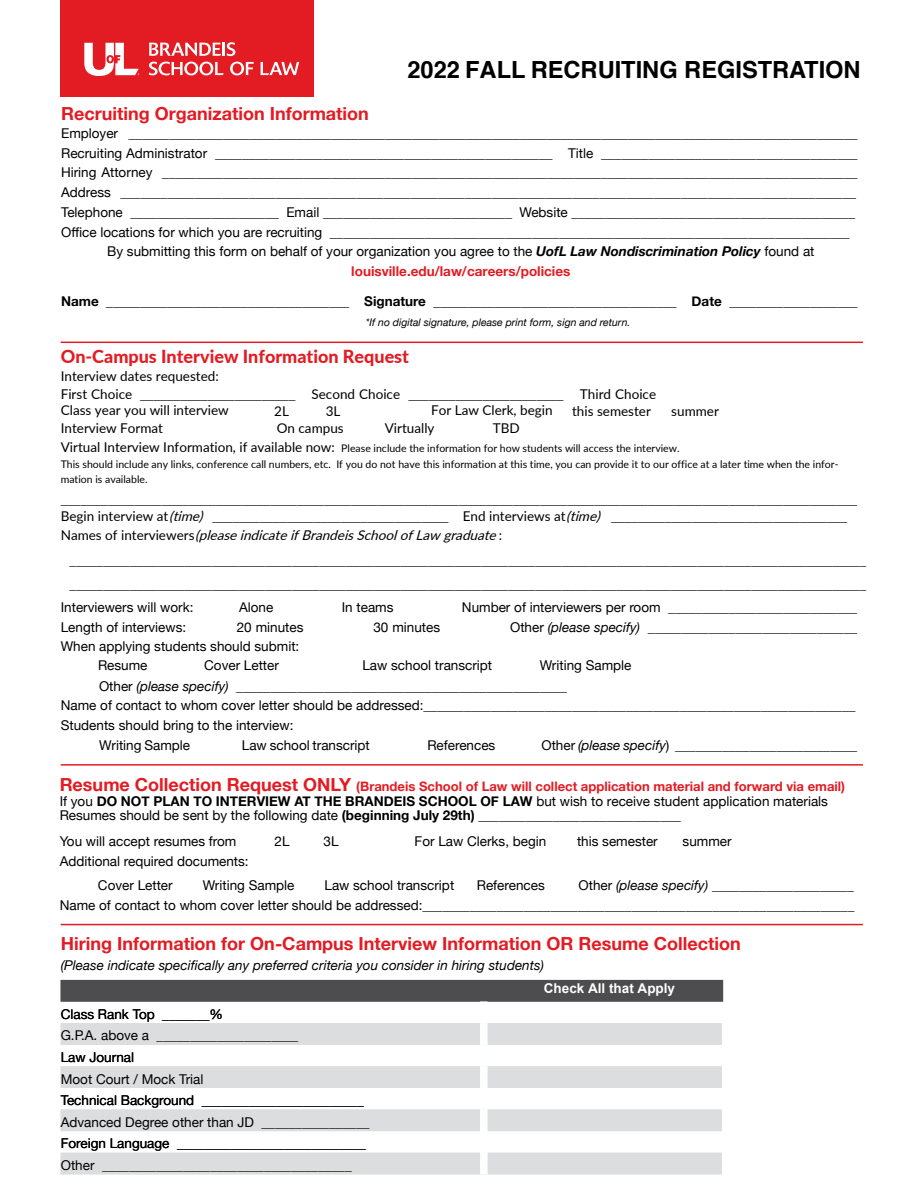
<style>
.page{position:relative;width:918px;height:1188px;background:#fff}
.page>*{position:absolute;margin:0;border:0;box-sizing:border-box;transform-origin:0 0}
.t1{font:700 23.7px "Helvetica";color:#000}
.t2{font:700 18px "Helvetica Neue";color:#e31b23}
.t3{font:800 18px "Lato";color:#e31b23}
.t4{font:13.5px/19.6px "Helvetica Neue";color:#000}
.t5{font:100 13.5px/16.5px "Helvetica Neue";color:#000}
.t6{font:700 13.5px "Helvetica Neue";color:#000}
.t7{font:13.5px "Lato";color:#000}
.t8{font:italic 13.5px "Helvetica Neue";color:#000}
.t9{font:italic 13.5px "Lato";color:#000}
.t10{font:13.5px "Lato";color:#000}
.t11{font:700 13.5px "Arial";color:#fff}
.t12{font:700 13.05px "Helvetica Neue";color:#e31b23}
.t13{font:10.5px/16px "Lato";color:#000}
.t14{font:italic 10.5px "Helvetica Neue";color:#000}
.s1{font-style:inherit}
.s2{font-weight:700;font-style:italic}
.s3{font-weight:700;color:#e31b23}
.s4{font-family:"Lato";font-weight:400}
.s5{font-size:13.5px}
.s6{font-family:"Lato";font-weight:400;font-style:italic}
.s7{font-style:normal}
.s8{font-style:italic}
.s9{font-size:18px}
.s10{font-weight:700}
</style>
<div class="page">
<div style="left:61px;top:0;width:253px;height:96px;background:#e31b23"></div>
<svg style="left:84px;top:43px;width:55px;height:33px"></svg>
<svg style="left:149px;top:42px;width:86px;height:14px"></svg>
<svg style="left:149px;top:62px;width:75px;height:13px"></svg>
<svg style="left:230px;top:62px;width:24px;height:13px"></svg>
<svg style="left:261px;top:62px;width:38px;height:13px"></svg>
<hr style="left:61px;top:342px;width:802px;height:1px;background:#e31b23">
<hr style="left:61px;top:764px;width:802px;height:2px;background:#e31b23">
<hr style="left:61px;top:924px;width:802px;height:1px;background:#e31b23">
<div style="left:61px;top:980px;width:662px;height:22px;background:#4d4d4f"></div>
<div style="left:61px;top:1023px;width:661px;height:22px;background:#dcddde"></div>
<svg style="left:61px;top:1066px;width:661px;height:108px;fill:#dcddde"></svg>
<div style="left:480px;top:1023px;width:8px;height:22px;background:#fff"></div>
<div style="left:480px;top:1066px;width:8px;height:22px;background:#fff"></div>
<div style="left:480px;top:1088px;width:8px;height:22px;background:#fff"></div>
<div style="left:480px;top:1110px;width:8px;height:21px;background:#fff"></div>
<div style="left:480px;top:1131px;width:8px;height:22px;background:#fff"></div>
<div style="left:480px;top:1153px;width:8px;height:21px;background:#fff"></div>
<h1 class="t1" style="left:407px;top:50px;width:455px">202<span class="s1">2</span> FALL RECRUITING REGISTRATION</h1>
<h2 class="t2" style="left:61px;top:99px;width:309px">Recruiting Organization Information</h2>
<p class="t4" style="left:61px;top:124px;width:798px;text-align:center">Employer ____________________________________________________________________________________________________________ Recruiting Administrator __________________________________________________ Title ______________________________________ Hiring Attorney _______________________________________________________________________________________________________ Address _____________________________________________________________________________________________________________ Telephone ______________________ Email ____________________________ Website __________________________________________ Office locations for which you are recruiting _____________________________________________________________________________ By submitting this form on behalf of your organization you agree to the <span class="s2">UofL Law Nondiscrimination Policy</span> found at <span class="s3">louisville.edu/law/careers/policies</span></p>
<p class="t6" style="left:61px;top:290px;width:798px">Name ____________________________________ Signature ____________________________________ Date ___________________</p>
<p class="t14" style="left:366px;top:315px;width:266px">*If no digital signature, please print form, sign and return.</p>
<h2 class="t3" style="left:61px;top:343px;width:350px">On-Campus Interview Information Request</h2>
<p class="t7" style="left:61px;top:366px;width:160px">Interview dates requested:</p>
<p class="t5" style="left:61px;top:385px;width:597px"><span class="s4">First Choice</span> _______________________ <span class="s4">Second Choice</span> _______________________ <span class="s4">Third Choice</span></p>
<p class="t7" style="left:61px;top:400px;width:170px">Class year you will interview</p>
<p class="t7" style="left:274px;top:401px;width:16px">2L</p>
<p class="t10" style="left:431px;top:400px;width:123px">For Law Clerk, begin</p>
<p class="t7" style="left:61px;top:419px;width:104px">Interview Format</p>
<p class="t7" style="left:277px;top:419px;width:68px">On campus</p>
<p class="t7" style="left:385px;top:419px;width:51px">Virtually</p>
<p class="t7" style="left:493px;top:419px;width:28px">TBD</p>
<p class="t13" style="left:61px;top:440px;width:779px"><span class="s5">Virtual Interview Information, if available now:</span> Please include the information for how students will access the interview.<br>This should include any links, conference call numbers, etc. If you do not have this information at this time, you can provide it to our office at a later time when the infor-</p>
<p class="t13" style="left:61px;top:471px;width:88px">mation is available.</p>
<p class="t5" style="left:61px;top:491px;width:798px">______________________________________________________________________________________________________________________<br><span class="s4">Begin interview at</span> <span class="s6">(time)</span> ___________________________________ <span class="s4">End interviews at</span> <span class="s6">(time)</span> ___________________________________</p>
<p class="t9" style="left:61px;top:526px;width:443px"><span class="s7">N a m e s o f i n t e r v i e w e r s</span> (pleaseindicateifBrandeisSchoolofLaw graduate <span class="s7">:</span></p>
<p class="t5" style="left:70px;top:551px;width:798px">______________________________________________________________________________________________________________________</p>
<p class="t4" style="left:61px;top:598px;width:134px">Interviewers will work:</p>
<p class="t4" style="left:239px;top:598px;width:36px">Alone</p>
<p class="t4" style="left:342px;top:598px;width:53px">In teams</p>
<p class="t4" style="left:462px;top:598px;width:397px">Number of interviewers per room ____________________________</p>
<p class="t4" style="left:61px;top:618px;width:127px">Length of interviews:</p>
<p class="t4" style="left:237px;top:618px;width:68px">20 minutes</p>
<p class="t4" style="left:373px;top:618px;width:68px">30 minutes</p>
<p class="t4" style="left:510px;top:618px;width:349px">Other <span class="s8">(please specify)</span> _______________________________</p>
<p class="t4" style="left:98px;top:638px;width:203px;line-height:19px;text-indent:-37px">When applying students should submit:<br>Resume</p>
<p class="t10" style="left:326px;top:401px;width:16px">3L</p>
<p class="t10" style="left:572px;top:401px;width:80px">this semester</p>
<p class="t10" style="left:671px;top:401px;width:49px">summer</p>
<p class="t5" style="left:70px;top:575px;width:798px">______________________________________________________________________________________________________________________</p>
<p class="t4" style="left:99px;top:655px;width:534px;line-height:21.1px;text-indent:441px">Writing Sample<br>Other <span class="s8">(please specify)</span> _________________________________________________</p>
<p class="t4" style="left:61px;top:697px;width:796px">Name of contact to whom cover letter should be addressed:________________________________________________________________</p>
<p class="t4" style="left:61px;top:716px;width:234px">Students should bring to the interview:</p>
<p class="t4" style="left:99px;top:736px;width:92px">Writing Sample</p>
<p class="t4" style="left:242px;top:736px;width:129px">Law school transcript</p>
<p class="t4" style="left:427px;top:736px;width:69px">References</p>
<p class="t4" style="left:541px;top:736px;width:317px">Other <span class="s8">(please specify</span>) ___________________________</p>
<p class="t12" style="left:60px;top:776px;width:787px"><span class="s9">Resume Collection Request ONLY</span> (Brandeis School of Law will collect application material and forward via email)</p>
<p class="t4" style="left:60px;top:795px;width:770px;line-height:14.5px">If you <span class="s10">DO NOT PLAN TO INTERVIEW AT THE BRANDEIS SCHOOL OF LAW</span> but wish to receive student application materials<br>Resumes should be sent by the following date <span class="s10">(beginning July 29th)</span> ______________________________</p>
<p class="t4" style="left:60px;top:832px;width:178px">You will accept resumes from</p>
<p class="t4" style="left:275px;top:832px;width:17px">2L</p>
<p class="t4" style="left:324px;top:832px;width:17px">3L</p>
<p class="t4" style="left:98px;top:849px;width:152px;line-height:24.5px;text-indent:-38px">Additional required documents:<br>Cover Letter</p>
<p class="t4" style="left:204px;top:656px;width:76px">Cover Letter</p>
<p class="t4" style="left:362px;top:656px;width:131px">Law school transcript</p>
<p class="t4" style="left:415px;top:832px;width:133px">For Law Clerks, begin</p>
<p class="t4" style="left:577px;top:832px;width:82px">this semester</p>
<p class="t4" style="left:683px;top:832px;width:51px">summer</p>
<p class="t4" style="left:60px;top:876px;width:796px;text-align:right">Other <span class="s8">(please specify)</span> _____________________<br>Name of contact to whom cover letter should be addressed:________________________________________________________________</p>
<p class="t4" style="left:203px;top:876px;width:93px">Writing Sample</p>
<p class="t4" style="left:325px;top:876px;width:131px">Law school transcript</p>
<p class="t4" style="left:477px;top:876px;width:69px">References</p>
<h2 class="t2" style="left:61px;top:929px;width:682px">Hiring Information for On-Campus Interview Information OR Resume Collection</h2>
<p class="t8" style="left:61px;top:955px;width:485px">(Please indicate specifically any preferred criteria you consider in hiring students)</p>
<p class="t4" style="left:61px;top:1004px;width:310px;line-height:21.6px">Class Rank Top _______%<br>G.P.A. above a _____________________<br>Law Journal<br>Moot Court / Mock Trial<br>Technical Background ________________________ Advanced Degree other than JD ________________ Foreign Language ____________________________ Other _____________________________________</p>
<p class="t11" style="left:544px;top:979px;width:133px">Check All that Apply</p>
</div>
